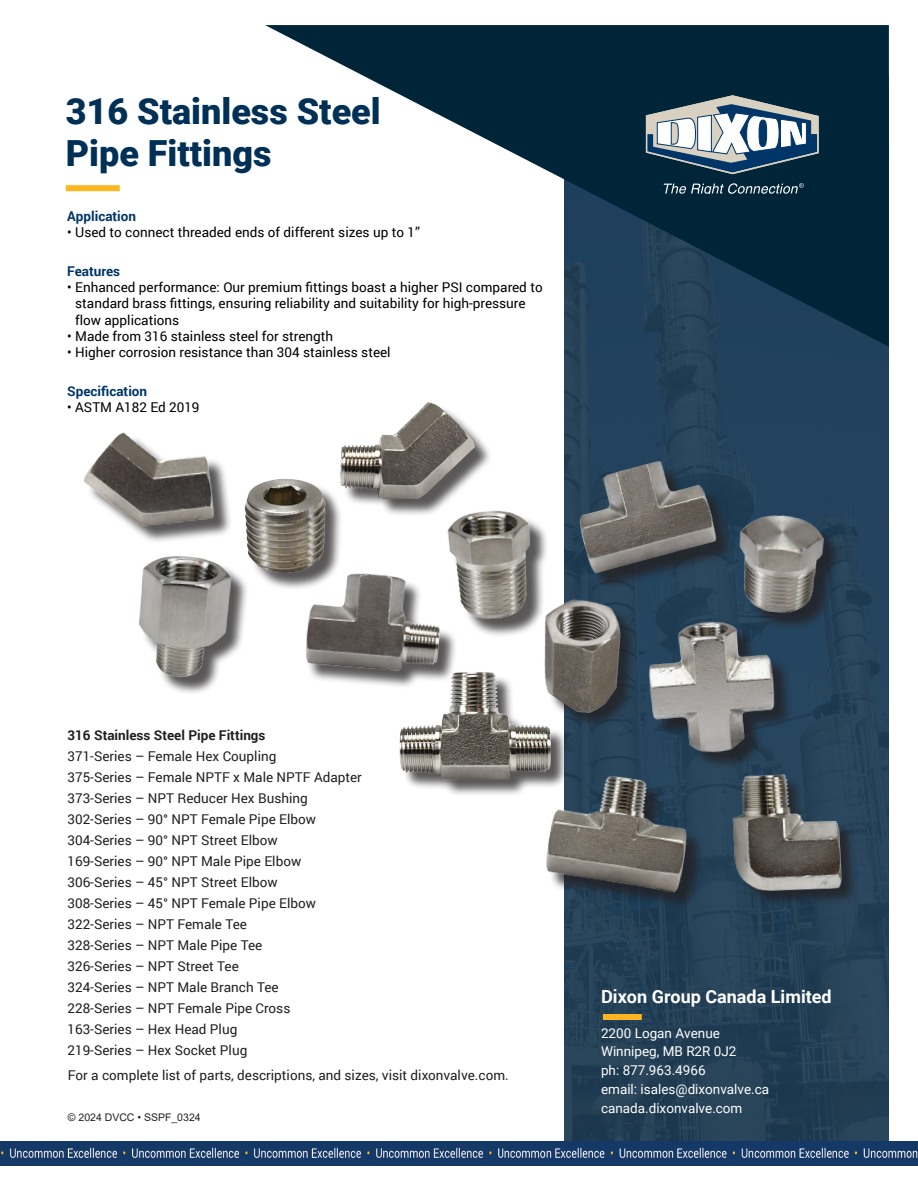
<style>
.page{position:relative;width:918px;height:1188px;background:#fff}
.page>*{position:absolute;margin:0;border:0;box-sizing:border-box;transform-origin:0 0}
.t1{font:900 36px "Roboto";color:#003056}
.t2{font:700 18px "Roboto";color:#fff}
._2020_Body_Text{font:13.5px "Roboto";color:#231f20}
._2020_Body_Text_Header{font:13.5px/16.2px "Roboto";color:#000}
.t3{font:13.5px/18.9px "Roboto";color:#fff}
._2020_Body_Text_Header-2{font:700 13.5px "Roboto";color:#003667}
.t4{font:700 13.5px "Roboto";color:#231f20}
.t5{font:10.5px "Arial";color:#231f20}
</style>
<div class="page">
<div style="left:564px;top:94px;width:325px;height:1048px;background:#1d3c55"></div>
<svg style="left:265px;top:25px;width:624px;height:322px"></svg>
<div style="left:66px;top:185px;width:54px;height:6px;background:#ffb620"></div>
<svg style="left:646px;top:95px;width:173px;height:79px"></svg>
<svg style="left:664px;top:183px;width:140px;height:11px"></svg>
<img style="left:0;top:1142px;width:501px;height:24px">
<img style="left:501px;top:1142px;width:417px;height:24px">
<div style="left:583px;top:464px;width:152px;height:127px;background:#231f20;opacity:.75"></div>
<img style="left:568px;top:451px;width:152px;height:123px">
<div style="left:743px;top:519px;width:99px;height:112px;background:#231f20;opacity:.75"></div>
<img style="left:732px;top:513px;width:96px;height:104px">
<div style="left:142px;top:559px;width:107px;height:137px;background:#231f20;opacity:.75"></div>
<img style="left:139px;top:556px;width:96px;height:126px">
<div style="left:451px;top:513px;width:98px;height:125px;background:#231f20;opacity:.75"></div>
<img style="left:447px;top:510px;width:91px;height:113px">
<div style="left:734px;top:776px;width:125px;height:131px;background:#231f20;opacity:.75"></div>
<img style="left:728px;top:767px;width:115px;height:127px">
<div style="left:343px;top:406px;width:150px;height:110px;background:#231f20;opacity:.75"></div>
<img style="left:340px;top:402px;width:135px;height:97px">
<div style="left:87px;top:435px;width:145px;height:109px;background:#231f20;opacity:.75"></div>
<img style="left:84px;top:432px;width:132px;height:100px">
<div style="left:307px;top:576px;width:150px;height:113px;background:#231f20;opacity:.75"></div>
<img style="left:306px;top:573px;width:139px;height:104px">
<div style="left:653px;top:625px;width:140px;height:145px;background:#231f20;opacity:.75"></div>
<img style="left:645px;top:616px;width:137px;height:143px">
<div style="left:247px;top:481px;width:96px;height:110px;background:#231f20;opacity:.75"></div>
<img style="left:245px;top:479px;width:81px;height:95px">
<div style="left:546px;top:601px;width:92px;height:128px;background:#274358"></div>
<img style="left:508px;top:577px;width:146px;height:146px">
<div style="left:549px;top:780px;width:156px;height:131px;background:#231f20;opacity:.75"></div>
<img style="left:546px;top:767px;width:151px;height:128px">
<div style="left:402px;top:674px;width:167px;height:123px;background:#231f20;opacity:.75"></div>
<img style="left:399px;top:671px;width:153px;height:110px">
<div style="left:603px;top:1014px;width:39px;height:6px;background:#fcb423"></div>
<p class="t1" style="left:66px;top:86px;width:316px">316 Stainless Steel</p>
<p class="t1" style="left:66px;top:128px;width:207px">Pipe Fittings</p>
<p class="_2020_Body_Text_Header-2" style="left:67px;top:206px;width:70px">Application</p>
<p class="_2020_Body_Text_Header" style="left:67px;top:223px;width:354px">• Used to connect threaded ends of different sizes up to 1”</p>
<p class="_2020_Body_Text_Header-2" style="left:67px;top:262px;width:54px">Features</p>
<p class="_2020_Body_Text_Header" style="left:75px;top:279px;width:469px;text-indent:-8px">• Enhanced performance: Our premium fittings boast a higher PSI compared to standard brass fittings, ensuring reliability and suitability for high-pressure flow applications</p>
<p class="_2020_Body_Text_Header" style="left:67px;top:327px;width:267px">• Made from 316 stainless steel for strength</p>
<p class="_2020_Body_Text_Header" style="left:67px;top:344px;width:325px">• Higher corrosion resistance than 304 stainless steel</p>
<p class="_2020_Body_Text_Header-2" style="left:67px;top:382px;width:81px">Specification</p>
<p class="_2020_Body_Text_Header" style="left:67px;top:399px;width:134px">• ASTM A182 Ed 2019</p>
<p class="t4" style="left:68px;top:726px;width:200px">316 Stainless Steel Pipe Fittings</p>
<p class="_2020_Body_Text" style="left:68px;top:747px;width:210px">371-Series – Female Hex Coupling</p>
<p class="_2020_Body_Text" style="left:68px;top:768px;width:296px">375-Series – Female NPTF x Male NPTF Adapter</p>
<p class="_2020_Body_Text" style="left:68px;top:789px;width:242px">373-Series – NPT Reducer Hex Bushing</p>
<p class="_2020_Body_Text" style="left:68px;top:810px;width:250px">302-Series – 90° NPT Female Pipe Elbow</p>
<p class="_2020_Body_Text" style="left:68px;top:831px;width:212px">304-Series – 90° NPT Street Elbow</p>
<p class="_2020_Body_Text" style="left:68px;top:852px;width:235px">169-Series – 90° NPT Male Pipe Elbow</p>
<p class="_2020_Body_Text" style="left:68px;top:873px;width:212px">306-Series – 45° NPT Street Elbow</p>
<p class="_2020_Body_Text" style="left:68px;top:894px;width:250px">308-Series – 45° NPT Female Pipe Elbow</p>
<p class="_2020_Body_Text" style="left:68px;top:915px;width:181px">322-Series – NPT Female Tee</p>
<p class="_2020_Body_Text" style="left:68px;top:936px;width:196px">328-Series – NPT Male Pipe Tee</p>
<p class="_2020_Body_Text" style="left:68px;top:957px;width:173px">326-Series – NPT Street Tee</p>
<p class="_2020_Body_Text" style="left:68px;top:978px;width:213px">324-Series – NPT Male Branch Tee</p>
<p class="_2020_Body_Text" style="left:68px;top:999px;width:224px">228-Series – NPT Female Pipe Cross</p>
<p class="_2020_Body_Text" style="left:68px;top:1020px;width:171px">163-Series – Hex Head Plug</p>
<p class="_2020_Body_Text" style="left:68px;top:1041px;width:181px">219-Series – Hex Socket Plug</p>
<p class="_2020_Body_Text" style="left:68px;top:1066px;width:442px">For a complete list of parts, descriptions, and sizes, visit dixonvalve.com.</p>
<p class="t5" style="left:68px;top:1110px;width:134px">© 2024 DVCC • SSPF_0324</p>
<h2 class="t2" style="left:601px;top:984px;width:232px">Dixon Group Canada Limited</h2>
<p class="t3" style="left:601px;top:1023px;width:170px">2200 Logan Avenue<br>Winnipeg, MB R2R 0J2<br>ph: 877.963.4966<br>email: isales@dixonvalve.ca canada.dixonvalve.com</p>
</div>
